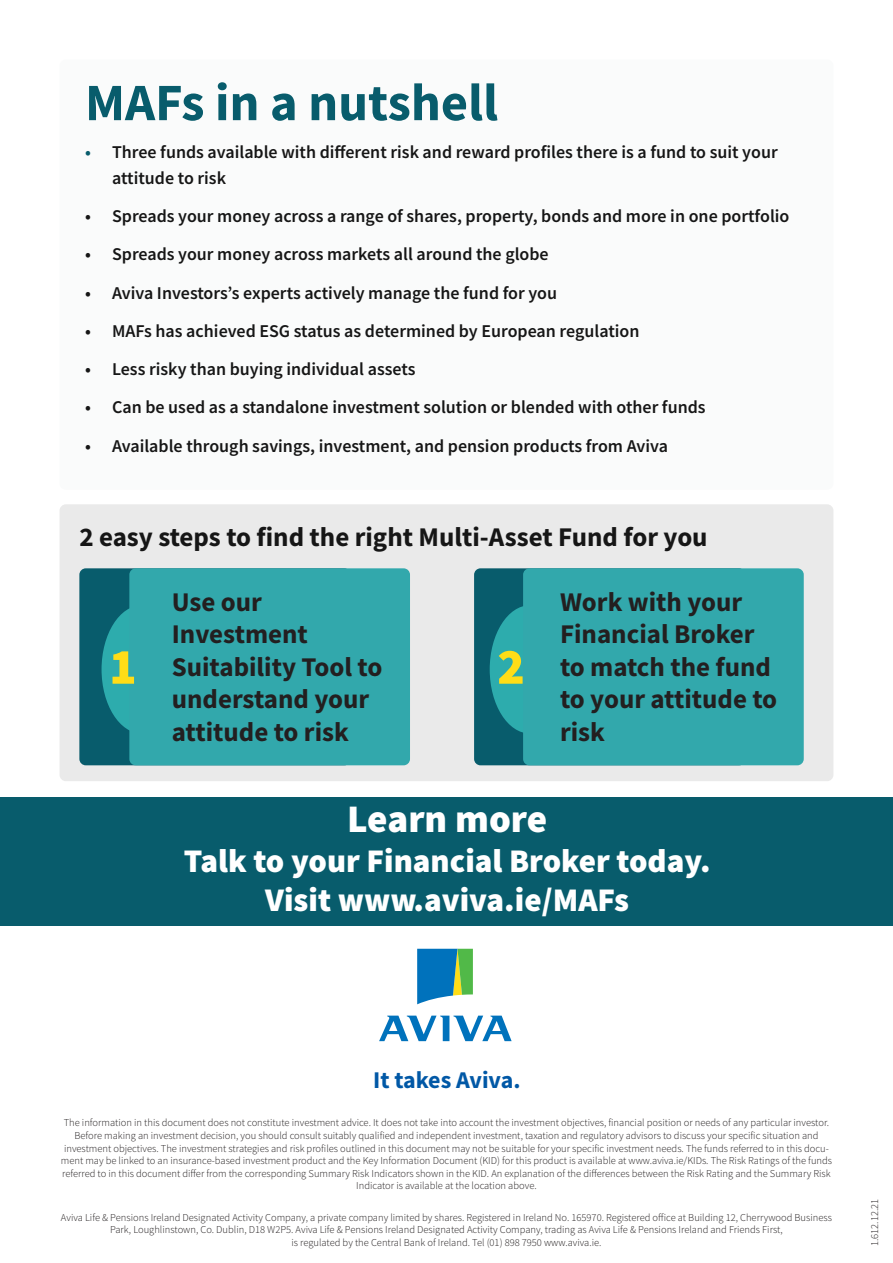
<style>
.page{position:relative;width:893px;height:1263px;background:#fff}
.page>*{position:absolute;margin:0;border:0;box-sizing:border-box;transform-origin:0 0}
.t1{font:700 52.5px "Source Sans Pro";color:#085c6c}
.t2{font:900 51px "Source Sans Pro";color:#ffdd17}
.t3{font:900 39px "Source Sans Pro";color:#fff}
.t4{font:900 33px/39.6px "Source Sans Pro";color:#fff;text-align:center}
.t5{font:700 27px/32.4px "Source Sans Pro";color:#231f20}
.t6{font:700 27px "Source Sans Pro";color:#161616}
.t7{font:700 24px "Source Sans Pro";color:#0158a6}
.t8{font:600 18px/25.5px "Source Sans Pro";color:#161616}
.t9{font:300 10.5px/12.6px "Source Sans Pro";color:#231f20;text-align:center}
.s1{color:#085c6c}
</style>
<div class="page">
<div style="left:0;top:798px;width:893px;height:128px;background:#085c6c"></div>
<div style="left:60px;top:60px;width:773px;height:430px;background:#fafbfb;border-radius:6px"></div>
<div style="left:60px;top:504px;width:773px;height:277px;background:#eaeaea;border-radius:6px"></div>
<div style="left:79px;top:568px;width:272px;height:197px;background:#085c6c;border-radius:6px"></div>
<div style="left:474px;top:568px;width:271px;height:197px;background:#085c6c;border-radius:6px"></div>
<div style="left:102px;top:605px;width:80px;height:128px;background:#2dacad;border-radius:50%"></div>
<div style="left:490px;top:605px;width:80px;height:128px;background:#2dacad;border-radius:50%"></div>
<svg style="left:417px;top:949px;width:56px;height:55px;background:#4098a3"></svg>
<svg style="left:379px;top:1015px;width:133px;height:26px"></svg>
<div style="left:129px;top:568px;width:281px;height:197px;background:#32a8ac;border-radius:6px"></div>
<div style="left:523px;top:568px;width:281px;height:197px;background:#32a8ac;border-radius:6px"></div>
<h1 class="t1" style="left:85px;top:67px;width:415px">MAFs in a nutshell</h1>
<h3 class="t8" style="left:112px;top:140px;width:667px;text-indent:-27px"><span class="s1">•</span> Three funds available with different risk and reward profiles there is a fund to suit your attitude to risk</h3>
<h3 class="t8" style="left:85px;top:203px;width:706px">• Spreads your money across a range of shares, property, bonds and more in one portfolio</h3>
<h3 class="t8" style="left:85px;top:242px;width:465px">• Spreads your money across markets all around the globe</h3>
<h3 class="t8" style="left:85px;top:280px;width:474px">• Aviva Investors’s experts actively manage the fund for you</h3>
<h3 class="t8" style="left:85px;top:318px;width:556px">• MAFs has achieved ESG status as determined by European regulation</h3>
<h3 class="t8" style="left:85px;top:356px;width:332px">• Less risky than buying individual assets</h3>
<h3 class="t8" style="left:85px;top:395px;width:622px">• Can be used as a standalone investment solution or blended with other funds</h3>
<h3 class="t8" style="left:85px;top:433px;width:584px">• Available through savings, investment, and pension products from Aviva</h3>
<h3 class="t6" style="left:79px;top:518px;width:630px">2 easy steps to find the right Multi-Asset Fund for you</h3>
<h3 class="t5" style="left:172px;top:585px;width:212px">Use our<br>Investment<br>Suitability Tool to understand your attitude to risk</h3>
<h3 class="t5" style="left:560px;top:585px;width:219px">Work with your<br>Financial Broker to match the fund to your attitude to risk</h3>
<h2 class="t2" style="left:109px;top:631px;width:29px">1</h2>
<h2 class="t2" style="left:497px;top:631px;width:29px">2</h2>
<h3 class="t3" style="left:347px;top:792px;width:202px">Learn more</h3>
<h3 class="t4" style="left:184px;top:840px;width:528px">Talk to your Financial Broker today.<br>Visit www.aviva.ie/MAFs</h3>
<h3 class="t7" style="left:373px;top:1063px;width:149px">It takes Aviva.</h3>
<p class="t9" style="left:61px;top:1116px;width:773px">The information in this document does not constitute investment advice. It does not take into account the investment objectives, financial position or needs of any particular investor.<br>Before making an investment decision, you should consult suitably qualified and independent investment, taxation and regulatory advisors to discuss your specific situation and investment objectives. The investment strategies and risk profiles outlined in this document may not be suitable for your specific investment needs. The funds referred to in this docu&shy;ment may be linked to an insurance-based investment product and the Key Information Document (KID) for this product is available at www.aviva.ie/KIDs. The Risk Ratings of the funds referred to in this document differ from the corresponding Summary Risk Indicators shown in the KID. An explanation of the differences between the Risk Rating and the Summary Risk Indicator is available at the location above.</p>
<p class="t9" style="left:61px;top:1211px;width:772px">Aviva Life &amp; Pensions Ireland Designated Activity Company, a private company limited by shares. Registered in Ireland No. 165970. Registered office at Building 12, Cherrywood Business<br>Park, Loughlinstown, Co. Dublin, D18 W2P5. Aviva Life &amp; Pensions Ireland Designated Activity Company, trading as Aviva Life &amp; Pensions Ireland and Friends First,<br>is regulated by the Central Bank of Ireland. Tel (01) 898 7950 www.aviva.ie.</p>
<p class="t9" style="left:868px;top:1246px;width:49px;rotate:-90deg">1.612.12.21</p>
</div>
